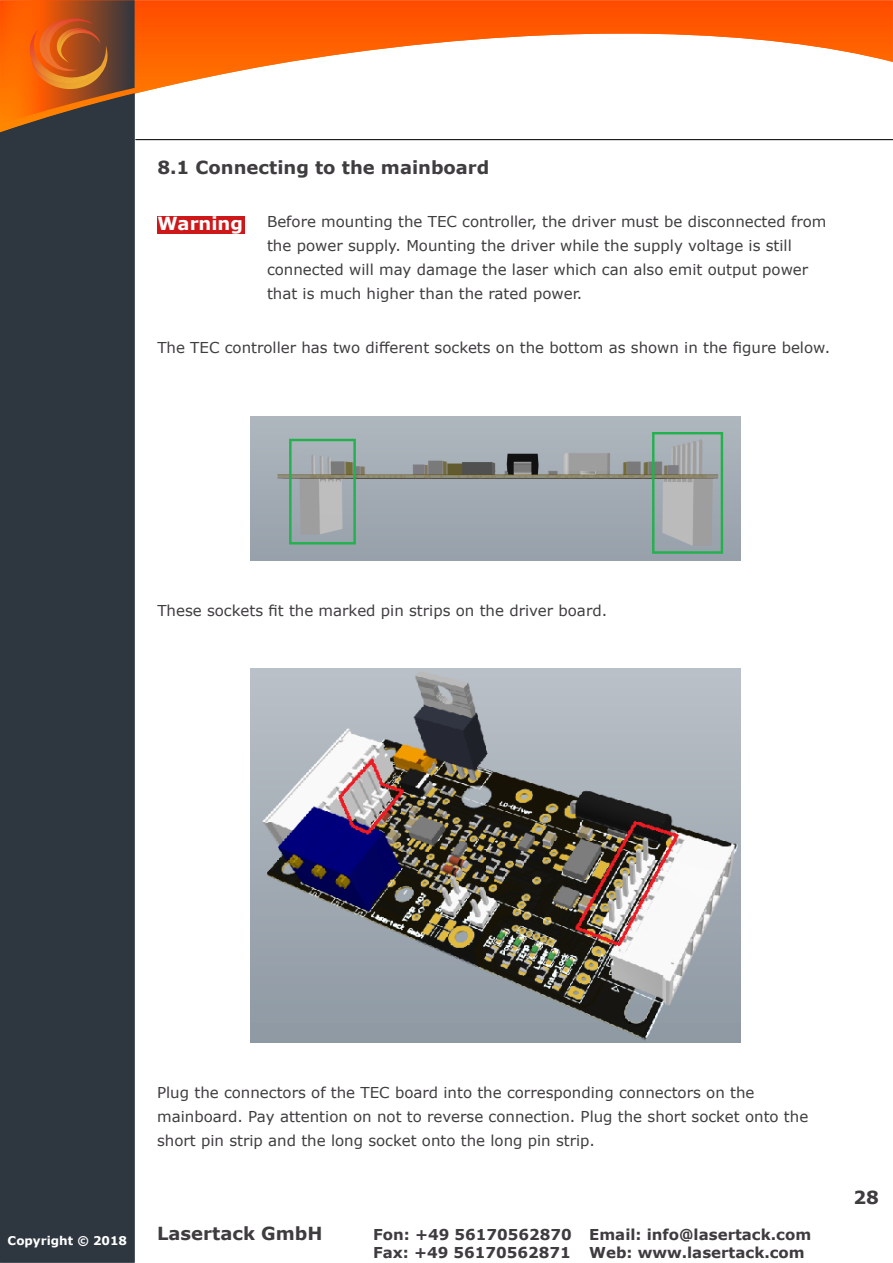
<style>
.page{position:relative;width:893px;height:1263px;background:#fff}
.page>*{position:absolute;margin:0;border:0;box-sizing:border-box;transform-origin:0 0}
.t1{font:700 18px "Verdana";color:#3f3d3f}
.t2{font:700 18px "Verdana";color:#3f3c3f}
.t3{font:700 18px "Verdana";color:#fff}
.t4{font:15px/24px "Verdana";color:#3f3d3f}
.t5{font:700 15px/18px "Verdana";color:#3f3c3f}
.t6{font:700 12px "Verdana";color:#fff}
</style>
<div class="page">
<svg style="left:135px;top:0;width:758px;height:94px"></svg>
<svg style="left:0;top:0;width:135px;height:93px;background:#ba571a"></svg>
<div style="left:0;top:93px;width:135px;height:1169px;background:#2e3640"></div>
<hr style="left:136px;top:139px;width:757px;height:1px;background:#1d1d1b">
<div style="left:157px;top:216px;width:87px;height:17px;background:#cd1719"></div>
<img style="left:250px;top:416px;width:490px;height:145px">
<img style="left:250px;top:669px;width:490px;height:373px">
<p class="t1" style="left:157px;top:155px;width:334px">8.1 Connecting to the mainboard</p>
<p class="t3" style="left:157px;top:210px;width:87px">Warning</p>
<p class="t4" style="left:267px;top:210px;width:561px">Before mounting the TEC controller, the driver must be disconnected from the power supply. Mounting the driver while the supply voltage is still connected will may damage the laser which can also emit output power that is much higher than the rated power.</p>
<p class="t4" style="left:157px;top:335px;width:674px">The TEC controller has two different sockets on the bottom as shown in the figure below.</p>
<p class="t4" style="left:157px;top:598px;width:451px">These sockets fit the marked pin strips on the driver board.</p>
<p class="t6" style="left:8px;top:1232px;width:121px">Copyright © 2018</p>
<p class="t4" style="left:157px;top:1080px;width:653px">Plug the connectors of the TEC board into the corresponding connectors on the mainboard. Pay attention on not to reverse connection. Plug the short socket onto the short pin strip and the long socket onto the long pin strip.</p>
<p class="t2" style="left:157px;top:1221px;width:167px">Lasertack GmbH</p>
<p class="t5" style="left:373px;top:1225px;width:440px">Fon: +49 56170562870 Email: info@lasertack.com<br>Fax: +49 56170562871 Web: www.lasertack.com</p>
<p class="t2" style="left:853px;top:1184px;width:27px">28</p>
</div>
